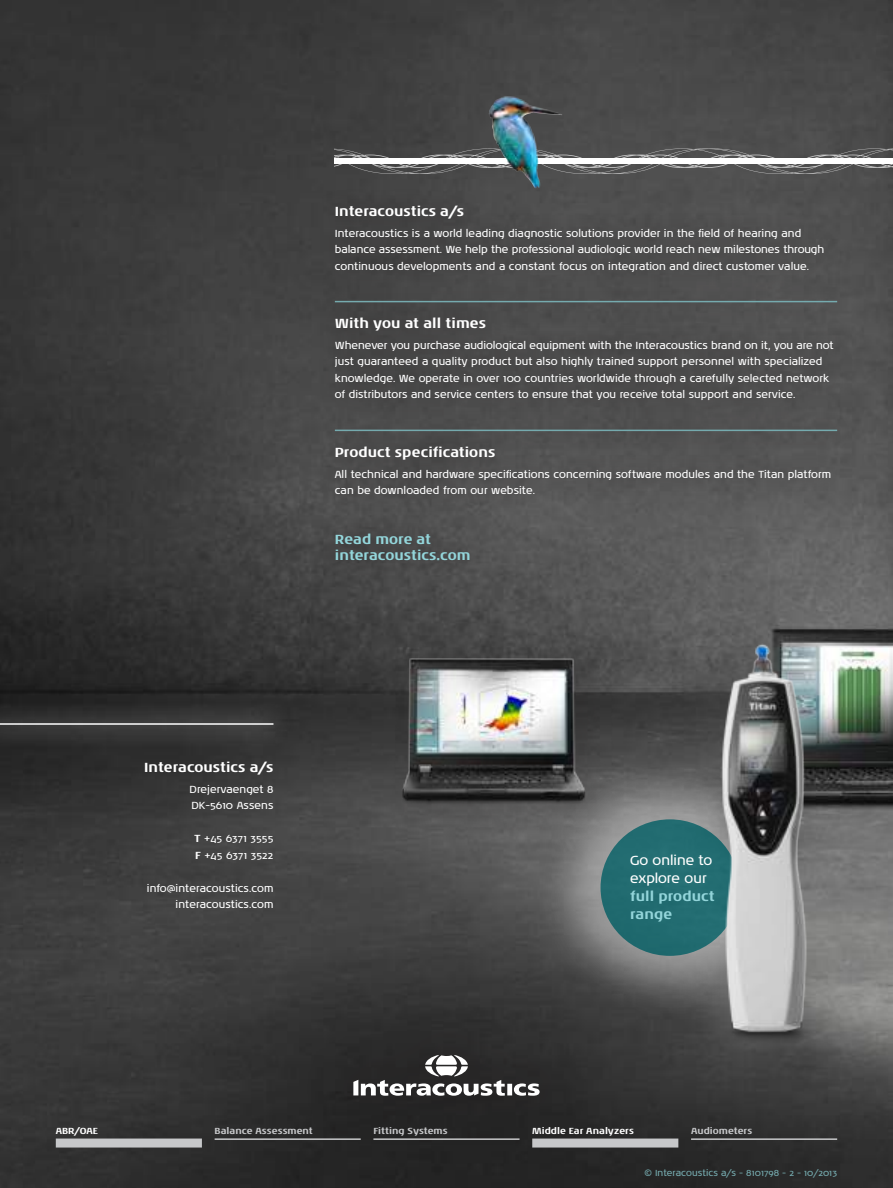
<style>
.page{position:relative;width:893px;height:1188px;background:#fff}
.page>*{position:absolute;margin:0;border:0;box-sizing:border-box;transform-origin:0 0}
.t1{font:700 13.5px "Noa LT Std";color:#fff}
.t2{font:700 13.5px/16.5px "Noa LT Std";color:#93d5da}
.t3{font:13.5px/18px "Noa LT Pro";color:#fff}
.t4{font:700 13.5px/18px "Noa LT Pro";color:#93d5da}
.t5{font:10.5px/16.5px "Noa LT Std";color:#fff}
.t6{font:700 9px "Noa LT Std";color:#c7c8ca}
.t7{font:9px "Noa LT Std";color:#75aaae}
.t8{font:700 9px "Noa LT Std";color:#fff}
.s1{font-weight:700}
</style>
<div class="page">
<img style="left:0;top:0;width:893px;height:1188px">
<div style="left:386px;top:638px;width:239px;height:202px;background:#231f20;opacity:.2"></div>
<img style="left:361px;top:621px;width:260px;height:196px">
<div style="left:0;top:699px;width:295px;height:49px;background:#fff;opacity:.55"></div>
<hr style="left:0;top:723px;width:273px;height:2px;background:#fff">
<div style="left:303px;top:1005px;width:286px;height:143px;background:#2a2a2a"></div>
<svg style="left:353px;top:1055px;width:187px;height:41px"></svg>
<div style="left:317px;top:187px;width:536px;height:392px;background:#231f20;opacity:.75"></div>
<hr style="left:335px;top:301px;width:502px;height:1px;background:#75aaae">
<hr style="left:335px;top:430px;width:502px;height:1px;background:#75aaae">
<div style="left:532px;top:1139px;width:146px;height:9px;background:#c7c8ca"></div>
<hr style="left:215px;top:1138px;width:146px;height:2px;background:#c7c8ca">
<hr style="left:373px;top:1138px;width:147px;height:2px;background:#c7c8ca">
<hr style="left:691px;top:1138px;width:146px;height:2px;background:#c7c8ca">
<svg style="left:335px;top:148px;width:558px;height:26px;background:#616566"></svg>
<div style="left:335px;top:159px;width:558px;height:5px;background:#fff"></div>
<img style="left:489px;top:96px;width:19px;height:18px">
<div style="left:56px;top:1139px;width:146px;height:9px;background:#c7c8ca"></div>
<div style="left:536px;top:755px;width:267px;height:265px;background:#fff;opacity:.49"></div>
<div style="left:600px;top:819px;width:139px;height:137px;background:#216b70;border-radius:50%"></div>
<img style="left:652px;top:624px;width:222px;height:428px">
<p class="t1" style="left:335px;top:203px;width:131px">Interacoustics a/s</p>
<p class="t5" style="left:335px;top:225px;width:491px">Interacoustics is a world leading diagnostic solutions provider in the field of hearing and balance assessment. We help the professional audiologic world reach new milestones through continuous developments and a constant focus on integration and direct customer value.</p>
<p class="t1" style="left:335px;top:315px;width:153px">With you at all times</p>
<p class="t5" style="left:335px;top:337px;width:500px">Whenever you purchase audiological equipment with the Interacoustics brand on it, you are not just guaranteed a quality product but also highly trained support personnel with specialized knowledge. We operate in over 100 countries worldwide through a carefully selected network of distributors and service centers to ensure that you receive total support and service.</p>
<p class="t1" style="left:335px;top:444px;width:162px">Product specifications</p>
<p class="t5" style="left:335px;top:466px;width:498px">All technical and hardware specifications concerning software modules and the Titan platform can be downloaded from our website.</p>
<p class="t2" style="left:335px;top:531px;width:137px">Read more at interacoustics.com</p>
<p class="t1" style="left:144px;top:759px;width:131px">Interacoustics a/s</p>
<p class="t5" style="left:190px;top:781px;width:85px">Drejervaenget 8<br>DK-5610 Assens</p>
<p class="t5" style="left:195px;top:831px;width:80px"><span class="s1">T</span> +45 6371 3555<br><span class="s1">F</span> +45 6371 3522</p>
<p class="t5" style="left:147px;top:880px;width:128px;text-align:right">info@interacoustics.com interacoustics.com</p>
<p class="t3" style="left:630px;top:851px;width:84px">Go online to explore our</p>
<p class="t4" style="left:630px;top:887px;width:86px">full product range</p>
<p class="t8" style="left:56px;top:1125px;width:44px">ABR/OAE</p>
<p class="t6" style="left:215px;top:1125px;width:100px">Balance Assessment</p>
<p class="t6" style="left:373px;top:1125px;width:76px">Fitting Systems</p>
<p class="t8" style="left:532px;top:1125px;width:103px">Middle Ear Analyzers</p>
<p class="t6" style="left:691px;top:1125px;width:63px">Audiometers</p>
<p class="t7" style="left:644px;top:1167px;width:194px">© Interacoustics a/s - 8101798 - 2 - 10/2013</p>
</div>
